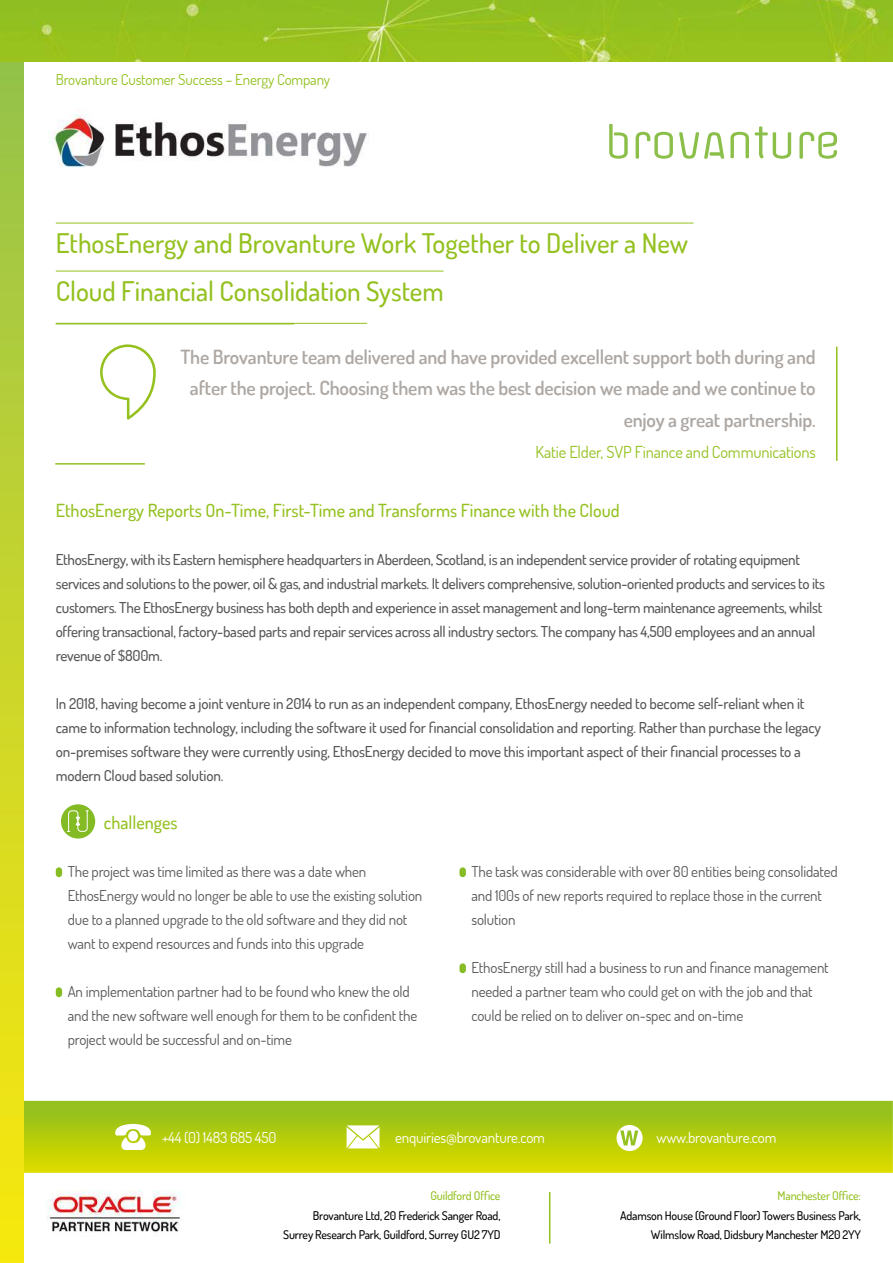
<style>
.page{position:relative;width:893px;height:1263px;background:#fff}
.page>*{position:absolute;margin:0;border:0;box-sizing:border-box;transform-origin:0 0}
.t1{font:500 27px/48px "Dosis";color:#94c120}
.t2{font:600 19.5px/31.5px "Dosis";letter-spacing:-.01em;color:#aea8a4;text-align:right}
.t3{font:500 18px "Dosis";color:#94c120}
.t4{font:16.5px "Dosis";letter-spacing:-.01em;color:#94c120}
.t5{font:500 15px/24px "Dosis";letter-spacing:-.02em;color:#585756}
.t6{font:15px/24px "Dosis";letter-spacing:-.01em;color:#585756}
.t7{font:15px "Dosis";letter-spacing:-.01em;color:#fff}
.t8{font:15px "Dosis";letter-spacing:-.01em;color:#94c120}
.t9{font:500 12px/19.5px "Dosis";letter-spacing:-.015em;color:#000;text-align:right}
.t10{font:500 12px "Dosis";letter-spacing:-.015em;color:#94c120}
</style>
<div class="page">
<img style="left:23px;top:1101px;width:870px;height:72px">
<svg style="left:115px;top:1124px;width:36px;height:26px"></svg>
<div style="left:128px;top:1131px;width:10px;height:10px;background:#fff;border-radius:50%"></div>
<svg style="left:347px;top:1125px;width:32px;height:23px"></svg>
<svg style="left:616px;top:1125px;width:27px;height:26px"></svg>
<svg style="left:620px;top:1130px;width:18px;height:15px"></svg>
<hr style="left:549px;top:1192px;width:1px;height:51px;background:#94c120">
<img style="left:0;top:61px;width:23px;height:1202px">
<img style="left:46px;top:1190px;width:134px;height:42px">
<img style="left:0;top:0;width:893px;height:61px">
<div style="left:61px;top:804px;width:34px;height:34px;background:#84bb25;border-radius:50%"></div>
<svg style="left:67px;top:810px;width:21px;height:22px"></svg>
<div style="left:56px;top:867px;width:6px;height:10px;background:#86bc24;border-radius:3px"></div>
<div style="left:56px;top:987px;width:6px;height:10px;background:#86bc24;border-radius:3px"></div>
<div style="left:459px;top:867px;width:7px;height:10px;background:#86bc24;border-radius:3px"></div>
<div style="left:459px;top:963px;width:7px;height:10px;background:#86bc24;border-radius:3px"></div>
<hr style="left:56px;top:223px;width:637px;height:1px;background:#94c120">
<hr style="left:56px;top:271px;width:388px;height:1px;background:#94c120">
<hr style="left:56px;top:323px;width:311px;height:1px;background:#94c120">
<svg style="left:609px;top:124px;width:19px;height:35px"></svg>
<svg style="left:636px;top:132px;width:37px;height:27px"></svg>
<svg style="left:730px;top:132px;width:19px;height:26px"></svg>
<svg style="left:755px;top:126px;width:36px;height:33px"></svg>
<svg style="left:799px;top:132px;width:38px;height:27px"></svg>
<svg style="left:679px;top:132px;width:45px;height:27px"></svg>
<svg style="left:100px;top:344px;width:56px;height:76px"></svg>
<hr style="left:836px;top:347px;width:1px;height:114px;background:#95c11e">
<hr style="left:55px;top:463px;width:90px;height:2px;background:#95c11e">
<img style="left:52px;top:114px;width:317px;height:53px">
<p class="t8" style="left:56px;top:74px;width:276px">Brovanture Customer Success – Energy Company</p>
<h1 class="t1" style="left:56px;top:222px;width:634px">EthosEnergy and Brovanture Work Together to Deliver a New<br>Cloud Financial Consolidation System</h1>
<h2 class="t2" style="left:180px;top:343px;width:637px">The Brovanture team delivered and have provided excellent support both during and after the project. Choosing them was the best decision we made and we continue to enjoy a great partnership.</h2>
<p class="t4" style="left:536px;top:445px;width:282px">Katie Elder, SVP Finance and Communications</p>
<p class="t3" style="left:56px;top:503px;width:565px">EthosEnergy Reports On-Time, First-Time and Transforms Finance with the Cloud</p>
<p class="t5" style="left:56px;top:549px;width:771px">EthosEnergy, with its Eastern hemisphere headquarters in Aberdeen, Scotland, is an independent service provider of rotating equipment services and solutions to the power, oil &amp; gas, and industrial markets. It delivers comprehensive, solution-oriented products and services to its customers. The EthosEnergy business has both depth and experience in asset management and long-term maintenance agreements, whilst offering transactional, factory-based parts and repair services across all industry sectors. The company has 4,500 employees and an annual revenue of $800m.</p>
<p class="t5" style="left:56px;top:693px;width:767px">In 2018, having become a joint venture in 2014 to run as an independent company, EthosEnergy needed to become self-reliant when it came to information technology, including the software it used for financial consolidation and reporting. Rather than purchase the legacy on-premises software they were currently using, EthosEnergy decided to move this important aspect of their financial processes to a modern Cloud based solution.</p>
<p class="t3" style="left:104px;top:815px;width:75px">challenges</p>
<p class="t6" style="left:68px;top:861px;width:356px">The project was time limited as there was a date when EthosEnergy would no longer be able to use the existing solution due to a planned upgrade to the old software and they did not want to expend resources and funds into this upgrade</p>
<p class="t6" style="left:68px;top:981px;width:351px">An implementation partner had to be found who knew the old and the new software well enough for them to be confident the project would be successful and on-time</p>
<p class="t6" style="left:471px;top:861px;width:368px">The task was considerable with over 80 entities being consolidated and 100s of new reports required to replace those in the current solution</p>
<p class="t6" style="left:471px;top:955px;width:359px">EthosEnergy still had a business to run and finance management needed a partner team who could get on with the job and that could be relied on to deliver on-spec and on-time</p>
<p class="t7" style="left:162px;top:1132px;width:116px">+44 (0) 1483 685 450</p>
<p class="t7" style="left:395px;top:1132px;width:151px">enquiries@brovanture.com</p>
<p class="t7" style="left:657px;top:1132px;width:121px">www.brovanture.com</p>
<p class="t10" style="left:430px;top:1188px;width:71px">Guildford Office</p>
<p class="t9" style="left:283px;top:1205px;width:219px">Brovanture Ltd, 20 Frederick Sanger Road,<br>Surrey Research Park, Guildford, Surrey GU2 7YD</p>
<p class="t10" style="left:778px;top:1188px;width:85px">Manchester Office:</p>
<p class="t9" style="left:620px;top:1205px;width:242px">Adamson House (Ground Floor) Towers Business Park,<br>Wilmslow Road, Didsbury Manchester M20 2YY</p>
</div>
